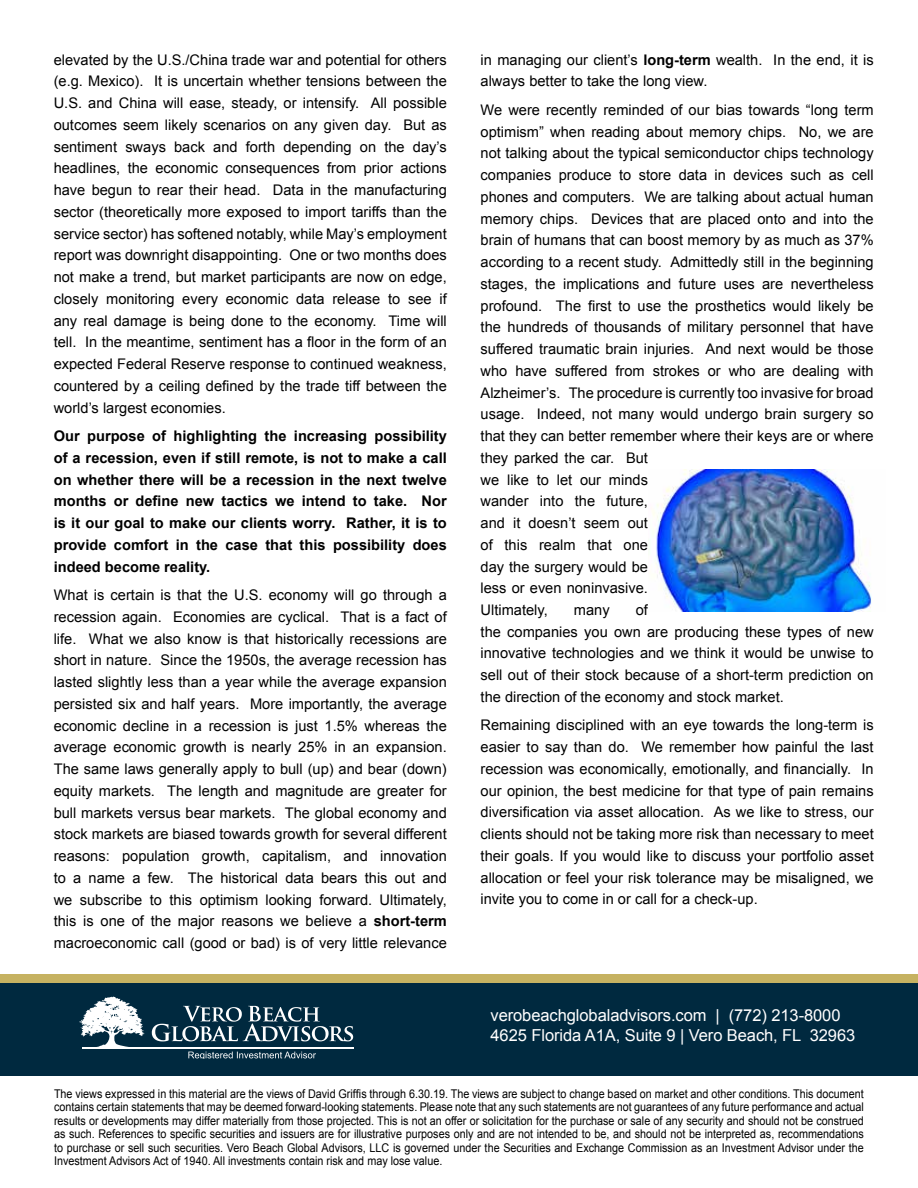
<style>
.page{position:relative;width:918px;height:1188px;background:#fff}
.page>*{position:absolute;margin:0;border:0;box-sizing:border-box;transform-origin:0 0}
.t1{font:16.5px/19.8px "Arial";letter-spacing:-.005em;color:#fff}
.t2{font:14.7px/21.8px "Arial";color:#000;text-align:justify}
.t3{font:700 14.7px/21.8px "Arial";color:#000;text-align:justify}
.t4{font:12px/13.5px "Arial";color:#000;text-align:justify;scale:.9 1}
.s1{font-weight:700}
</style>
<div class="page">
<img style="left:652px;top:470px;width:220px;height:142px">
<div style="left:0;top:975px;width:918px;height:48px;background:#c6b261"></div>
<div style="left:0;top:983px;width:918px;height:93px;background:#00293f"></div>
<svg style="left:80px;top:997px;width:64px;height:50px"></svg>
<hr style="left:82px;top:1047px;width:272px;height:1px;background:#fff">
<svg style="left:152px;top:1006px;width:201px;height:35px"></svg>
<svg style="left:188px;top:1052px;width:128px;height:7px"></svg>
<p class="t2" style="left:54px;top:49px;width:395px">elevated by the U.S./China trade war and potential for others (e.g. Mexico). It is uncertain whether tensions between the U.S. and China will ease, steady, or intensify. All possible outcomes seem likely scenarios on any given day. But as sentiment sways back and forth depending on the day’s headlines, the economic consequences from prior actions have begun to rear their head. Data in the manufacturing sector (theoretically more exposed to import tariffs than the service sector) has softened notably, while May’s employment report was downright disappointing. One or two months does not make a trend, but market participants are now on edge, closely monitoring every economic data release to see if any real damage is being done to the economy. Time will tell. In the meantime, sentiment has a floor in the form of an expected Federal Reserve response to continued weakness, countered by a ceiling defined by the trade tiff between the world’s largest economies.</p>
<p class="t3" style="left:54px;top:426px;width:395px">Our purpose of highlighting the increasing possibility of a recession, even if still remote, is not to make a call on whether there will be a recession in the next twelve months or define new tactics we intend to take. Nor is it our goal to make our clients worry. Rather, it is to provide comfort in the case that this possibility does indeed become reality.</p>
<p class="t2" style="left:54px;top:584px;width:395px">What is certain is that the U.S. economy will go through a recession again. Economies are cyclical. That is a fact of life. What we also know is that historically recessions are short in nature. Since the 1950s, the average recession has lasted slightly less than a year while the average expansion persisted six and half years. More importantly, the average economic decline in a recession is just 1.5% whereas the average economic growth is nearly 25% in an expansion.<br>The same laws generally apply to bull (up) and bear (down) equity markets. The length and magnitude are greater for bull markets versus bear markets. The global economy and stock markets are biased towards growth for several different reasons: population growth, capitalism, and innovation to a name a few. The historical data bears this out and we subscribe to this optimism looking forward. Ultimately, this is one of the major reasons we believe a <span class="s1">short-term </span>macroeconomic call (good or bad) is of very little relevance</p>
<p class="t2" style="left:481px;top:49px;width:395px">in managing our client’s <span class="s1">long-term</span> wealth. In the end, it is always better to take the long view.</p>
<p class="t2" style="left:481px;top:99px;width:395px;text-align:left">We were recently reminded of our bias towards “long term optimism” when reading about memory chips. No, we are not talking about the typical semiconductor chips technology companies produce to store data in devices such as cell phones and computers. We are talking about actual human memory chips. Devices that are placed onto and into the brain of humans that can boost memory by as much as 37% according to a recent study. Admittedly still in the beginning stages, the implications and future uses are nevertheless profound. The first to use the prosthetics would likely be the hundreds of thousands of military personnel that have suffered traumatic brain injuries. And next would be those who have suffered from strokes or who are dealing with Alzheimer’s. The procedure is currently too invasive for broad usage. Indeed, not many would undergo brain surgery so that they can better remember where their keys are or where they parked the car. But<br>we like to let our minds<br>wander into the future,<br>and it doesn’t seem out<br>of this realm that one<br>day the surgery would be<br>less or even noninvasive.<br>Ultimately,</p>
<p class="t2" style="left:481px;top:599px;width:395px;text-align:left;text-indent:155px">of<br>the companies you own are producing these types of new innovative technologies and we think it would be unwise to sell out of their stock because of a short-term prediction on the direction of the economy and stock market.</p>
<p class="t2" style="left:481px;top:715px;width:395px">Remaining disciplined with an eye towards the long-term is easier to say than do. We remember how painful the last recession was economically, emotionally, and financially. In our opinion, the best medicine for that type of pain remains diversification via asset allocation. As we like to stress, our clients should not be taking more risk than necessary to meet their goals. If you would like to discuss your portfolio asset allocation or feel your risk tolerance may be misaligned, we invite you to come in or call for a check-up.</p>
<p class="t2" style="left:574px;top:599px;width:37px">many</p>
<p class="t1" style="left:491px;top:1005px;width:366px">verobeachglobaladvisors.com | (772) 213-8000<br>4625 Florida A1A, Suite 9 | Vero Beach, FL 32963</p>
<p class="t4" style="left:54px;top:1087px;width:901px">The views expressed in this material are the views of David Griffis through 6.30.19. The views are subject to change based on market and other conditions. This document contains certain statements that may be deemed forward-looking statements. Please note that any such statements are not guarantees of any future performance and actual results or developments may differ materially from those projected. This is not an offer or solicitation for the purchase or sale of any security and should not be construed as such. References to specific securities and issuers are for illustrative purposes only and are not intended to be, and should not be interpreted as, recommendations to purchase or sell such securities. Vero Beach Global Advisors, LLC is governed under the Securities and Exchange Commission as an Investment Advisor under the Investment Advisors Act of 1940. All investments contain risk and may lose value.</p>
</div>
